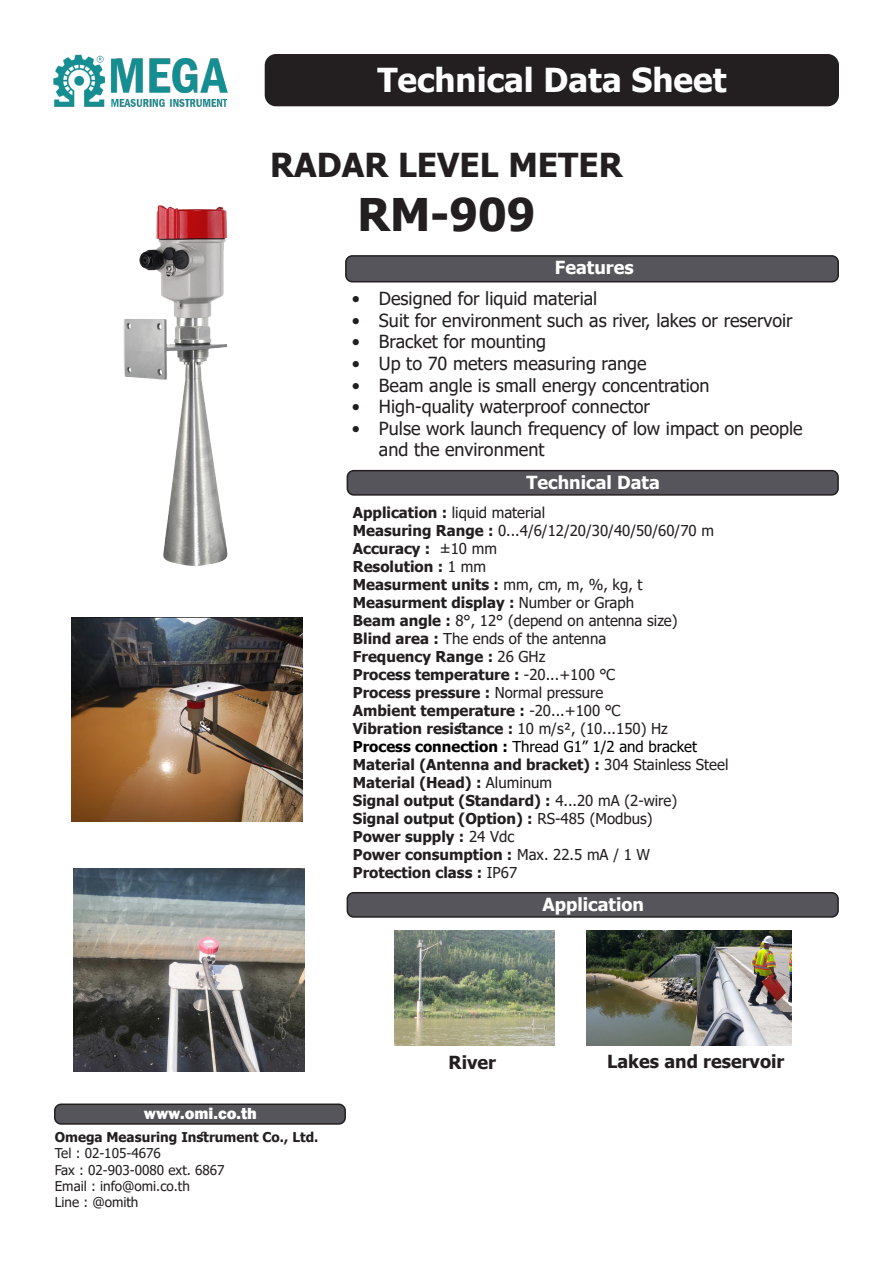
<style>
.page{position:relative;width:893px;height:1263px;background:#fff}
.page>*{position:absolute;margin:0;border:0;box-sizing:border-box;transform-origin:0 0}
.t1{font:700 45px "Tahoma";color:#231f20}
.t2{font:700 33px "Tahoma";color:#fff}
.t3{font:700 33px "Tahoma";color:#231f20}
.t4{font:18px/21.6px "Tahoma";color:#231f20}
.t5{font:700 18px "Tahoma";color:#fff}
.t6{font:700 18px "Tahoma";color:#231f20}
.t7{font:800 16.5px "Franklin Gothic";color:#fff}
.t8{font:700 15px "Tahoma";color:#231f20}
.t9{font:15px "Tahoma";color:#231f20}
.t10{font:15px "Tahoma";color:#000}
.t11{font:13.5px "Tahoma";color:#231f20}
.t12{font:700 13.5px "Tahoma";color:#231f20}
.s1{font-weight:700}
.s2{font-weight:400}
</style>
<div class="page">
<img style="left:54px;top:54px;width:173px;height:52px">
<div style="left:265px;top:54px;width:574px;height:52px;background:#231f20;border-radius:11px"></div>
<div style="left:347px;top:471px;width:491px;height:24px;background:#55555b;border-radius:6px"></div>
<div style="left:347px;top:470px;width:492px;height:26px;border:2px solid #231f20;border-radius:6px"></div>
<div style="left:346px;top:256px;width:492px;height:26px;background:#55555b;border-radius:6px"></div>
<div style="left:345px;top:255px;width:494px;height:27px;border:2px solid #231f20;border-radius:6px"></div>
<div style="left:347px;top:893px;width:491px;height:24px;background:#55555b;border-radius:6px"></div>
<div style="left:347px;top:892px;width:492px;height:26px;border:2px solid #231f20;border-radius:6px"></div>
<img style="left:123px;top:205px;width:105px;height:361px">
<img style="left:395px;top:930px;width:160px;height:116px">
<img style="left:586px;top:930px;width:205px;height:116px">
<img style="left:71px;top:617px;width:231px;height:204px">
<img style="left:74px;top:868px;width:230px;height:204px">
<div style="left:55px;top:1104px;width:290px;height:20px;background:#55555b;border-radius:6px"></div>
<div style="left:54px;top:1103px;width:292px;height:22px;border:2px solid #231f20;border-radius:6px"></div>
<p class="t2" style="left:377px;top:57px;width:351px">Technical Data Sheet</p>
<p class="t3" style="left:270px;top:142px;width:354px">RADAR LEVEL METER</p>
<p class="t1" style="left:357px;top:184px;width:180px">RM-909</p>
<p class="t5" style="left:555px;top:255px;width:80px">Features</p>
<p class="t4" style="left:352px;top:289px;width:247px">• Designed for liquid material</p>
<p class="t4" style="left:352px;top:310px;width:442px">• Suit for environment such as river, lakes or reservoir</p>
<p class="t4" style="left:352px;top:332px;width:196px">• Bracket for mounting</p>
<p class="t4" style="left:352px;top:354px;width:296px">• Up to 70 meters measuring range</p>
<p class="t4" style="left:352px;top:375px;width:359px">• Beam angle is small energy concentration</p>
<p class="t4" style="left:352px;top:397px;width:300px">• High-quality waterproof connector</p>
<p class="t4" style="left:379px;top:418px;width:425px;text-indent:-27px">• Pulse work launch frequency of low impact on people and the environment</p>
<p class="t5" style="left:527px;top:469px;width:135px">Technical Data</p>
<p class="t9" style="left:353px;top:502px;width:194px"><span class="s1">Application :</span> liquid material</p>
<p class="t9" style="left:353px;top:520px;width:363px"><span class="s1">Measuring Range :</span> 0...4/6/12/20/30/40/50/60/70 m</p>
<p class="t8" style="left:353px;top:537px;width:146px">Accuracy : <span class="s2">±10 mm</span></p>
<p class="t8" style="left:353px;top:555px;width:135px">Resolution : <span class="s2">1 mm</span></p>
<p class="t8" style="left:353px;top:573px;width:291px">Measurment units : <span class="s2">mm, cm, m, %, kg, t</span></p>
<p class="t8" style="left:353px;top:591px;width:283px">Measurment display : <span class="s2">Number or Graph</span></p>
<p class="t9" style="left:353px;top:610px;width:326px"><span class="s1">Beam angle :</span> 8°, 12° (depend on antenna size)</p>
<p class="t9" style="left:353px;top:628px;width:255px"><span class="s1">Blind area :</span> The ends of the antenna</p>
<p class="t8" style="left:353px;top:645px;width:194px">Frequency Range : <span class="s2">26 GHz</span></p>
<p class="t8" style="left:353px;top:663px;width:264px">Process temperature : <span class="s2">-20...+100 ℃</span></p>
<p class="t8" style="left:353px;top:681px;width:252px">Process pressure : <span class="s2">Normal pressure</span></p>
<p class="t8" style="left:353px;top:699px;width:269px">Ambient temperature : <span class="s2">-20...+100 ℃</span></p>
<p class="t8" style="left:353px;top:717px;width:317px">Vibration resistance : <span class="s2">10 m/s², (10...150) Hz</span></p>
<p class="t10" style="left:353px;top:736px;width:346px"><span class="s1">Process connection :</span> Thread G1” 1/2 and bracket</p>
<p class="t8" style="left:353px;top:753px;width:377px">Material (Antenna and bracket) : <span class="s2">304 Stainless Steel</span></p>
<p class="t8" style="left:353px;top:771px;width:201px">Material (Head) : <span class="s2">Aluminum</span></p>
<p class="t8" style="left:353px;top:789px;width:326px">Signal output (Standard) : <span class="s2">4...20 mA (2-wire)</span></p>
<p class="t8" style="left:353px;top:807px;width:301px">Signal output (Option) : <span class="s2">RS-485 (Modbus)</span></p>
<p class="t8" style="left:353px;top:825px;width:163px">Power supply : <span class="s2">24 Vdc</span></p>
<p class="t8" style="left:353px;top:843px;width:299px">Power consumption : <span class="s2">Max. 22.5 mA / 1 W</span></p>
<p class="t8" style="left:353px;top:861px;width:166px">Protection class : <span class="s2">IP67</span></p>
<p class="t5" style="left:542px;top:891px;width:103px">Application</p>
<p class="t7" style="left:144px;top:1102px;width:115px">www.omi.co.th</p>
<p class="t12" style="left:55px;top:1128px;width:265px">Omega Measuring Instrument Co., Ltd.</p>
<p class="t11" style="left:55px;top:1144px;width:108px">Tel : 02-105-4676</p>
<p class="t11" style="left:55px;top:1160px;width:171px">Fax : 02-903-0080 ext. 6867</p>
<p class="t11" style="left:55px;top:1177px;width:137px">Email : info@omi.co.th</p>
<p class="t11" style="left:55px;top:1193px;width:85px">Line : @omith</p>
<p class="t6" style="left:449px;top:1050px;width:49px">River</p>
<p class="t6" style="left:607px;top:1049px;width:179px">Lakes and reservoir</p>
</div>
